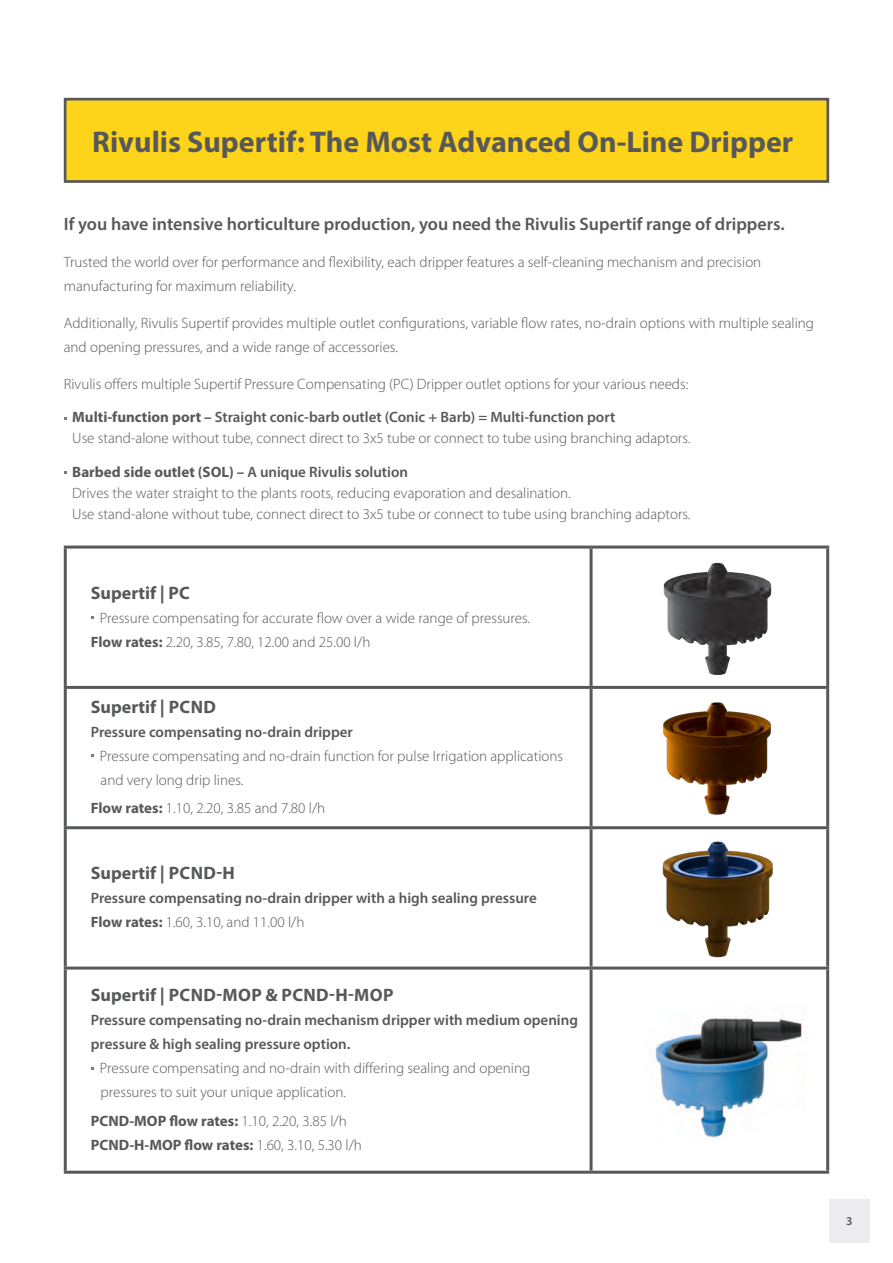
<style>
.page{position:relative;width:893px;height:1263px;background:#fff}
.page>*{position:absolute;margin:0;border:0;box-sizing:border-box;transform-origin:0 0}
.Heading{font:700 30px "Myriad Pro";color:#57585a}
.First_Para{font:600 18px "Myriad Pro";color:#57585a}
.Sub_Heading{font:700 18px "Myriad Pro";letter-spacing:.005em;color:#57585a}
.Body_Text{font:300 15px/24px "Myriad Pro";color:#57585a}
.Sub_Heading-2{font:300 15px/21px "Myriad Pro";color:#57585a}
.Body_Text-2{font:600 15px/24px "Myriad Pro";color:#57585a}
.Body_Text-3{font:700 15px/24px "Myriad Pro";color:#57585a}
.t1{font:600 12px "Myriad Pro";color:#57585a}
.s1{font-weight:700}
.s2{font-weight:600}
.s3{font-weight:300}
</style>
<div class="page">
<div style="left:829px;top:1199px;width:41px;height:43px;background:#ececee"></div>
<hr style="left:64px;top:546px;width:527px;height:3px;background:#57585a">
<hr style="left:64px;top:549px;width:3px;height:137px;background:#57585a">
<hr style="left:591px;top:546px;width:238px;height:3px;background:#57585a">
<hr style="left:590px;top:549px;width:3px;height:137px;background:#57585a">
<hr style="left:826px;top:549px;width:3px;height:137px;background:#57585a">
<hr style="left:64px;top:686px;width:527px;height:3px;background:#57585a">
<hr style="left:64px;top:689px;width:3px;height:137px;background:#57585a">
<hr style="left:591px;top:686px;width:238px;height:3px;background:#57585a">
<hr style="left:590px;top:689px;width:3px;height:137px;background:#57585a">
<hr style="left:826px;top:689px;width:3px;height:137px;background:#57585a">
<hr style="left:64px;top:826px;width:527px;height:3px;background:#57585a">
<hr style="left:64px;top:829px;width:3px;height:137px;background:#57585a">
<hr style="left:591px;top:826px;width:238px;height:3px;background:#57585a">
<hr style="left:590px;top:829px;width:3px;height:137px;background:#57585a">
<hr style="left:826px;top:829px;width:3px;height:137px;background:#57585a">
<hr style="left:591px;top:966px;width:238px;height:3px;background:#57585a">
<hr style="left:590px;top:969px;width:3px;height:202px;background:#57585a">
<hr style="left:826px;top:969px;width:3px;height:202px;background:#57585a">
<hr style="left:591px;top:1171px;width:238px;height:3px;background:#57585a">
<hr style="left:64px;top:966px;width:527px;height:3px;background:#57585a">
<hr style="left:64px;top:969px;width:3px;height:202px;background:#57585a">
<hr style="left:64px;top:1171px;width:527px;height:3px;background:#57585a">
<img style="left:663px;top:562px;width:109px;height:114px">
<img style="left:663px;top:702px;width:108px;height:113px">
<img style="left:662px;top:841px;width:111px;height:117px">
<img style="left:651px;top:1013px;width:151px;height:127px">
<div style="left:65px;top:99px;width:763px;height:82px;background:#fed41a"></div>
<div style="left:64px;top:98px;width:765px;height:85px;border:3px solid #57585a"></div>
<p class="Heading" style="left:92px;top:122px;width:703px">Rivulis Supertif: The Most Advanced On-Line Dripper</p>
<p class="First_Para" style="left:64px;top:213px;width:722px">If you have intensive horticulture production, you need the Rivulis Supertif range of drippers.</p>
<p class="Body_Text" style="left:64px;top:250px;width:699px">Trusted the world over for performance and flexibility, each dripper features a self-cleaning mechanism and precision manufacturing for maximum reliability.</p>
<p class="Body_Text" style="left:64px;top:311px;width:752px">Additionally, Rivulis Supertif provides multiple outlet configurations, variable flow rates, no-drain options with multiple sealing and opening pressures, and a wide range of accessories.</p>
<p class="Body_Text" style="left:64px;top:371px;width:626px">Rivulis offers multiple Supertif Pressure Compensating (PC) Dripper outlet options for your various needs:</p>
<p class="Body_Text" style="left:72px;top:407px;width:620px;line-height:21px"><span class="s1">Multi-function port –</span> <span class="s2">Straight conic-barb outlet (Conic + Barb) = Multi-function port<br></span>Use stand-alone without tube, connect direct to 3x5 tube or connect to tube using branching adaptors.</p>
<p class="Sub_Heading-2" style="left:72px;top:461px;width:500px"><span class="s1">Barbed side outlet (SOL) –</span> <span class="s2">A unique Rivulis solution<br></span>Drives the water straight to the plants roots, reducing evaporation and desalination.</p>
<p class="Sub_Heading-2" style="left:72px;top:503px;width:620px">Use stand-alone without tube, connect direct to 3x5 tube or connect to tube using branching adaptors.</p>
<p class="Sub_Heading" style="left:91px;top:581px;width:100px">Supertif | PC</p>
<p class="Sub_Heading-2" style="left:100px;top:607px;width:432px">Pressure compensating for accurate flow over a wide range of pressures.</p>
<p class="Body_Text" style="left:91px;top:629px;width:281px"><span class="s1">Flow rates:</span> 2.20, 3.85, 7.80, 12.00 and 25.00 l/h</p>
<p class="Sub_Heading" style="left:91px;top:695px;width:127px">Supertif | PCND</p>
<p class="Body_Text" style="left:100px;top:720px;width:465px;text-indent:-9px"><span class="s2">Pressure compensating no-drain dripper<br></span>Pressure compensating and no-drain function for pulse Irrigation applications and very long drip lines.</p>
<p class="Body_Text" style="left:91px;top:796px;width:236px"><span class="s1">Flow rates:</span> 1.10, 2.20, 3.85 and 7.80 l/h</p>
<p class="Sub_Heading" style="left:91px;top:861px;width:146px">Supertif | PCND-H</p>
<p class="Body_Text-2" style="left:91px;top:886px;width:447px">Pressure compensating no-drain dripper with a high sealing pressure<br><span class="s1">Flow rates:</span> <span class="s3">1.60, 3.10, and 11.00 l/h</span></p>
<p class="Sub_Heading" style="left:91px;top:983px;width:304px">Supertif | PCND-MOP &amp; PCND-H-MOP</p>
<p class="Body_Text-2" style="left:91px;top:1008px;width:489px">Pressure compensating no-drain mechanism dripper with medium opening</p>
<p class="Body_Text-2" style="left:91px;top:1032px;width:261px">pressure &amp; high sealing pressure option.</p>
<p class="Body_Text" style="left:100px;top:1056px;width:432px">Pressure compensating and no-drain with differing sealing and opening</p>
<p class="Body_Text" style="left:101px;top:1080px;width:247px">pressures to suit your unique application.</p>
<p class="Body_Text-3" style="left:91px;top:1108px;width:273px">PCND-MOP flow rates: <span class="s3">1.10, 2.20, 3.85 l/h<br></span>PCND-H-MOP flow rates: <span class="s3">1.60, 3.10, 5.30 l/h</span></p>
<p class="t1" style="left:846px;top:1213px;width:8px">3</p>
</div>
